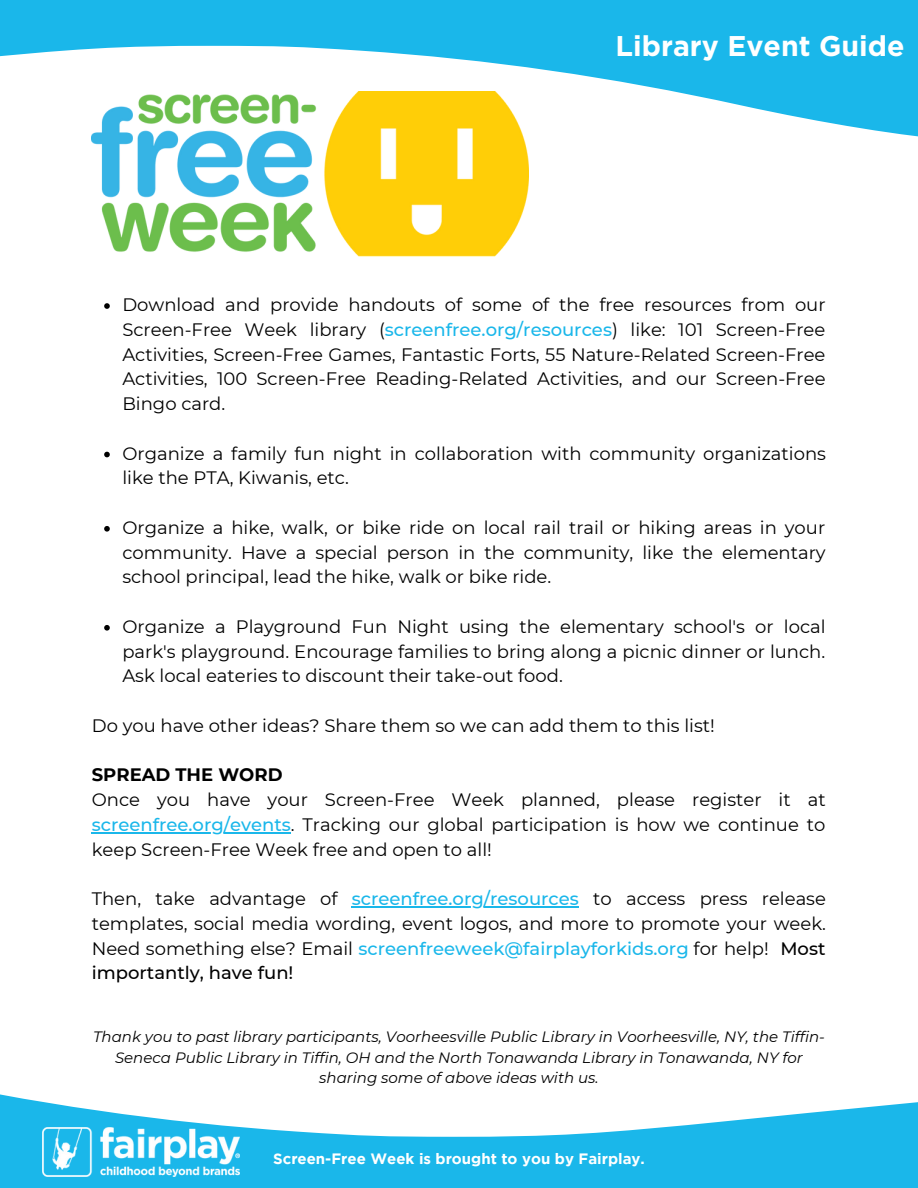
<style>
.page{position:relative;width:918px;height:1188px;background:#fff}
.page>*{position:absolute;margin:0;border:0;box-sizing:border-box;transform-origin:0 0}
.t1{font:700 28.5px "Gotham";color:#fff}
.t2{font:18px/24.8px "Montserrat";color:#000;text-align:justify}
.t3{font:700 18px "Montserrat";color:#000}
.t4{font:italic 15px/20.2px "Montserrat";color:#000;text-align:center}
.t5{font:700 15px "Gotham";color:#fff}
.s1{font-weight:500;color:#1ab7ea}
.s2{font-weight:500}
</style>
<div class="page">
<svg style="left:0;top:1094px;width:918px;height:94px;fill:#1ab7ea"></svg>
<svg style="left:0;top:0;width:918px;height:141px;fill:#1ab7ea"></svg>
<img style="left:92px;top:92px;width:436px;height:165px">
<img style="left:42px;top:1127px;width:197px;height:50px">
<svg style="left:104px;top:303px;width:6px;height:6px"></svg>
<svg style="left:104px;top:452px;width:6px;height:5px"></svg>
<svg style="left:104px;top:526px;width:6px;height:6px"></svg>
<svg style="left:104px;top:625px;width:6px;height:6px"></svg>
<hr style="left:92px;top:832px;width:199px;height:1px;background:#1ab7ea">
<hr style="left:352px;top:906px;width:227px;height:1px;background:#1ab7ea">
<p class="t1" style="left:616px;top:30px;width:290px">Library Event Guide</p>
<p class="t2" style="left:122px;top:292px;width:705px">Download and provide handouts of some of the free resources from our Screen-Free Week library (<span class="s1">screenfree.org/resources</span>) like: 101 Screen-Free Activities, Screen-Free Games, Fantastic Forts, 55 Nature-Related Screen-Free Activities, 100 Screen-Free Reading-Related Activities, and our Screen-Free Bingo card.</p>
<p class="t2" style="left:122px;top:441px;width:705px">Organize a family fun night in collaboration with community organizations like the PTA, Kiwanis, etc.</p>
<p class="t2" style="left:122px;top:515px;width:705px">Organize a hike, walk, or bike ride on local rail trail or hiking areas in your community. Have a special person in the community, like the elementary school principal, lead the hike, walk or bike ride.</p>
<p class="t2" style="left:122px;top:614px;width:705px">Organize a Playground Fun Night using the elementary school's or local park's playground. Encourage families to bring along a picnic dinner or lunch.<br>Ask local eateries to discount their take-out food.</p>
<p class="t2" style="left:92px;top:713px;width:625px">Do you have other ideas? Share them so we can add them to this list!</p>
<p class="t3" style="left:92px;top:764px;width:192px">SPREAD THE WORD</p>
<p class="t2" style="left:92px;top:787px;width:735px">Once you have your Screen-Free Week planned, please register it at <span class="s1">screenfree.org/events</span>. Tracking our global participation is how we continue to keep Screen-Free Week free and open to all!</p>
<p class="t2" style="left:92px;top:886px;width:736px">Then, take advantage of <span class="s1">screenfree.org/resources</span> to access press release templates, social media wording, event logos, and more to promote your week.<br>Need something else? Email <span class="s1">screenfreeweek@fairplayforkids.org</span> for help! <span class="s2">Most importantly, have fun!</span></p>
<p class="t4" style="left:93px;top:1027px;width:733px">Thank you to past library participants, Voorheesville Public Library in Voorheesville, NY, the Tiffin-<br>Seneca Public Library in Tiffin, OH and the North Tonawanda Library in Tonawanda, NY for sharing some of above ideas with us.</p>
<p class="t5" style="left:273px;top:1153px;width:373px">Screen-Free Week is brought to you by Fairplay.</p>
</div>
